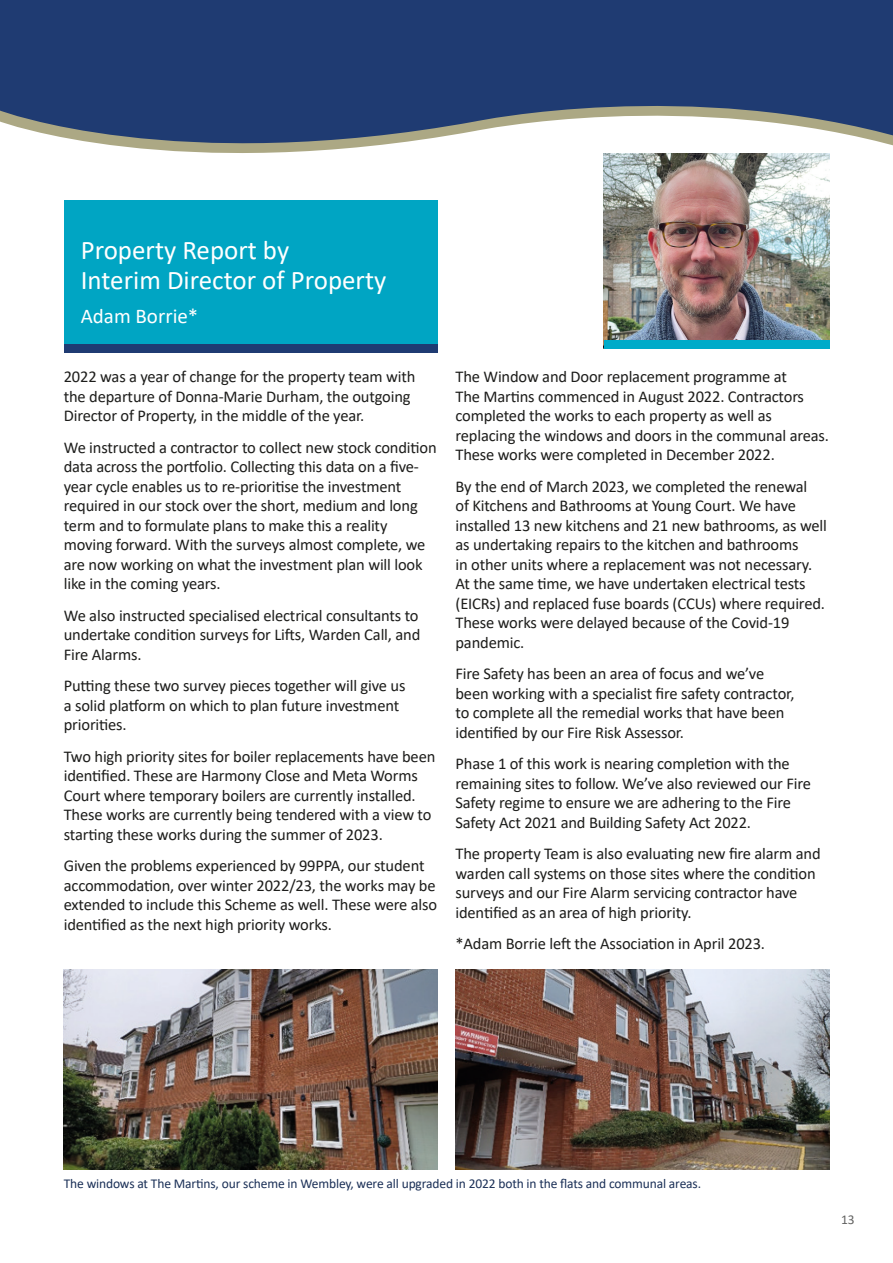
<style>
.page{position:relative;width:893px;height:1263px;background:#fff}
.page>*{position:absolute;margin:0;border:0;box-sizing:border-box;transform-origin:0 0}
.t1{font:27px/30px "Calibri";color:#fff}
.t2{font:21px "Calibri";color:#fff}
.Body{font:16.5px/19.5px "Calibri";letter-spacing:-.01em;color:#1d1d1b}
.Body-2{font:13.5px "Calibri";letter-spacing:-.01em;color:#1b3057}
.t3{font:13.5px "Calibri";color:#646463}
</style>
<div class="page">
<svg style="left:0;top:0;width:893px;height:176px;fill:#1f3b72"></svg>
<div style="left:64px;top:200px;width:373px;height:149px;background:#00a5c3"></div>
<div style="left:64px;top:344px;width:373px;height:9px;background:#1f3b72"></div>
<img style="left:604px;top:153px;width:225px;height:187px">
<div style="left:604px;top:340px;width:225px;height:9px;background:#00abc9"></div>
<img style="left:455px;top:969px;width:374px;height:200px">
<img style="left:64px;top:969px;width:373px;height:200px">
<p class="t1" style="left:81px;top:234px;width:307px">Property Report by<br>Interim Director of Property</p>
<p class="t2" style="left:81px;top:302px;width:119px">Adam Borrie*</p>
<p class="Body" style="left:64px;top:367px;width:353px">2022 was a year of change for the property team with the departure of Donna-Marie Durham, the outgoing<br>Director of Property, in the middle of the year.</p>
<p class="Body" style="left:64px;top:437px;width:374px">We instructed a contractor to collect new stock condition data across the portfolio. Collecting this data on a five&shy;year cycle enables us to re-prioritise the investment required in our stock over the short, medium and long term and to formulate plans to make this a reality moving forward. With the surveys almost complete, we are now working on what the investment plan will look like in the coming years.</p>
<p class="Body" style="left:64px;top:605px;width:358px;text-align:justify">We also instructed specialised electrical consultants to undertake condition surveys for Lifts, Warden Call, and Fire Alarms.</p>
<p class="Body" style="left:64px;top:676px;width:343px">Putting these two survey pieces together will give us a solid platform on which to plan future investment priorities.</p>
<p class="Body" style="left:64px;top:746px;width:373px">Two high priority sites for boiler replacements have been identified. These are Harmony Close and Meta Worms Court where temporary boilers are currently installed.<br>These works are currently being tendered with a view to starting these works during the summer of 2023.</p>
<p class="Body" style="left:64px;top:856px;width:375px">Given the problems experienced by 99PPA, our student accommodation, over winter 2022/23, the works may be extended to include this Scheme as well. These were also identified as the next high priority works.</p>
<p class="Body" style="left:455px;top:367px;width:375px">The Window and Door replacement programme at<br>The Martins commenced in August 2022. Contractors completed the works to each property as well as replacing the windows and doors in the communal areas.<br>These works were completed in December 2022.</p>
<p class="Body" style="left:455px;top:476px;width:373px">By the end of March 2023, we completed the renewal<br>of Kitchens and Bathrooms at Young Court. We have installed 13 new kitchens and 21 new bathrooms, as well as undertaking repairs to the kitchen and bathrooms<br>in other units where a replacement was not necessary.<br>At the same time, we have undertaken electrical tests (EICRs) and replaced fuse boards (CCUs) where required.<br>These works were delayed because of the Covid-19 pandemic.</p>
<p class="Body" style="left:455px;top:664px;width:340px">Fire Safety has been an area of focus and we’ve been working with a specialist fire safety contractor, to complete all the remedial works that have been identified by our Fire Risk Assessor.</p>
<p class="Body" style="left:455px;top:754px;width:357px">Phase 1 of this work is nearing completion with the remaining sites to follow. We’ve also reviewed our Fire Safety regime to ensure we are adhering to the Fire Safety Act 2021 and Building Safety Act 2022.</p>
<p class="Body" style="left:455px;top:844px;width:367px">The property Team is also evaluating new fire alarm and warden call systems on those sites where the condition surveys and our Fire Alarm servicing contractor have identified as an area of high priority.</p>
<p class="Body" style="left:455px;top:934px;width:311px">*Adam Borrie left the Association in April 2023.</p>
<p class="Body-2" style="left:64px;top:1174px;width:639px">The windows at The Martins, our scheme in Wembley, were all upgraded in 2022 both in the flats and communal areas.</p>
<p class="t3" style="left:841px;top:1210px;width:15px">13</p>
</div>
